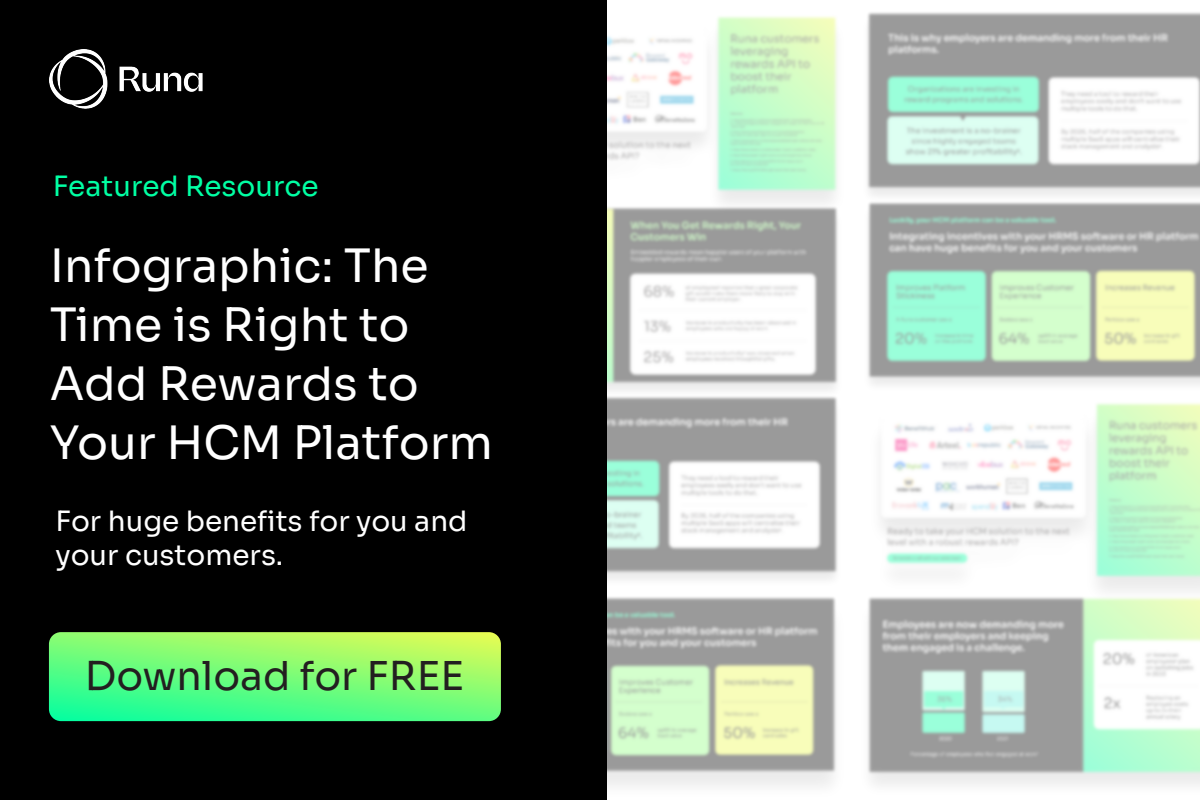
<style>
.page{position:relative;width:1200px;height:800px;background:#fff}
.page>*{position:absolute;margin:0;border:0;box-sizing:border-box;transform-origin:0 0}
.t1{font:46px/59px "Sora";color:#fff}
.t2{font:39.7px "Sora";color:#231f20}
.t3{font:28px/33.6px "Sora";color:#fff}
.t4{font:28px "Sora";color:#00ffa3}
</style>
<div class="page">
<img style="left:606px;top:627px;width:212px;height:173px">
<img style="left:606px;top:0;width:216px;height:171px">
<img style="left:606px;top:171px;width:217px;height:189px">
<img style="left:606px;top:360px;width:219px;height:267px">
<img style="left:825px;top:431px;width:375px;height:129px">
<img style="left:818px;top:560px;width:382px;height:226px">
<img style="left:822px;top:12px;width:378px;height:231px">
<img style="left:823px;top:165px;width:377px;height:266px">
<div style="left:0;top:0;width:606px;height:800px;background:#000"></div>
<img style="left:49px;top:632px;width:452px;height:89px">
<img style="left:50px;top:49px;width:153px;height:59px">
<p class="t4" style="left:53px;top:163px;width:267px">Featured Resource</p>
<p class="t1" style="left:50px;top:232px;width:445px">Infographic: The<br>Time is Right to<br>Add Rewards to<br>Your HCM Platform</p>
<p class="t3" style="left:56px;top:502px;width:413px">For huge benefits for you and your customers.</p>
<p class="t2" style="left:85px;top:643px;width:381px">Download for FREE</p>
</div>
